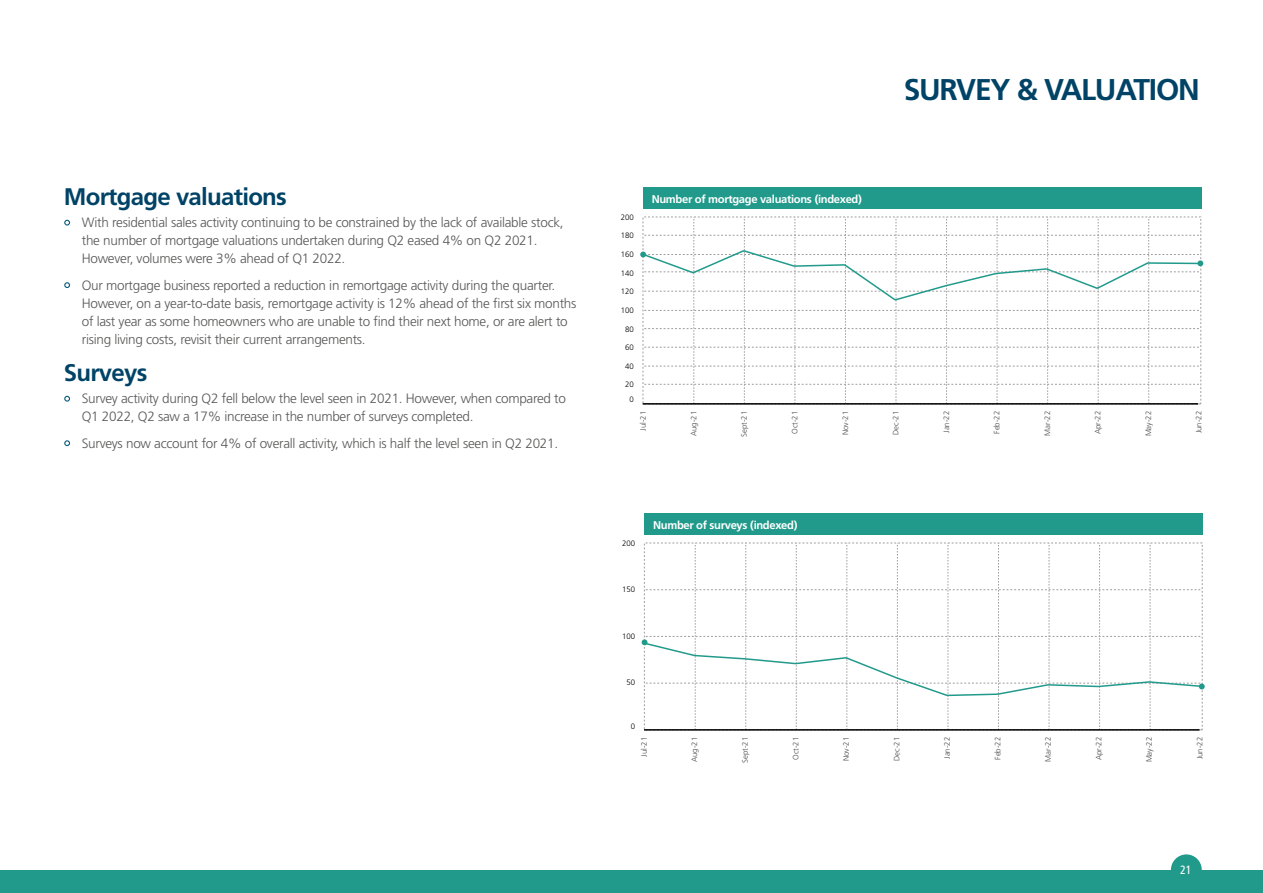
<style>
.page{position:relative;width:1263px;height:893px;background:#fff}
.page>*{position:absolute;margin:0;border:0;box-sizing:border-box;transform-origin:0 0}
.t1{font:700 30px "Frutiger LT Std";letter-spacing:-.04em;color:#004366}
.t2{font:700 24px "Frutiger LT Std";letter-spacing:-.03em;color:#004366}
.t3{font:300 13.5px/18px "Frutiger LT Std";letter-spacing:-.02em;color:#575756}
.t4{font:condensed 12px "Frutiger LT Std";color:#fff}
.t5{font:700 11.25px "Frutiger LT Std";letter-spacing:-.03em;color:#fff}
.t6{font:300 7.8px "Frutiger LT Std";color:#4a4a49}
.t7{font:300 7.8px "Frutiger LT Std";color:#000}
.s1{color:#0b5d7f}
</style>
<div class="page">
<hr style="left:643px;top:403px;width:555px;height:2px;background:#000">
<div style="left:643px;top:188px;width:558px;height:21px;background:#219a8b"></div>
<svg style="left:640px;top:217px;width:563px;height:187px"></svg>
<hr style="left:644px;top:729px;width:556px;height:2px;background:#000">
<div style="left:644px;top:514px;width:558px;height:21px;background:#219a8b"></div>
<svg style="left:642px;top:543px;width:563px;height:187px"></svg>
<div style="left:0;top:870px;width:1263px;height:23px;background:#219a8b"></div>
<div style="left:1171px;top:854px;width:31px;height:31px;background:#219a8b;border-radius:50%"></div>
<h2 class="t2" style="left:64px;top:183px;width:225px">Mortgage valuations</h2>
<p class="t3" style="left:82px;top:214px;width:483px;text-indent:-18px"><span class="s1">•</span> With residential sales activity continuing to be constrained by the lack of available stock, the number of mortgage valuations undertaken during Q2 eased 4% on Q2 2021.<br>However, volumes were 3% ahead of Q1 2022.</p>
<p class="t3" style="left:82px;top:276px;width:496px;text-indent:-18px"><span class="s1">•</span> Our mortgage business reported a reduction in remortgage activity during the quarter.<br>However, on a year-to-date basis, remortgage activity is 12% ahead of the first six months of last year as some homeowners who are unable to find their next home, or are alert to rising living costs, revisit their current arrangements.</p>
<h2 class="t2" style="left:64px;top:359px;width:85px">Surveys</h2>
<p class="t3" style="left:82px;top:390px;width:486px;text-indent:-18px"><span class="s1">•</span> Survey activity during Q2 fell below the level seen in 2021. However, when compared to<br>Q1 2022, Q2 saw a 17% increase in the number of surveys completed.</p>
<p class="t3" style="left:64px;top:434px;width:496px"><span class="s1">•</span> Surveys now account for 4% of overall activity, which is half the level seen in Q2 2021.</p>
<p class="t7" style="left:621px;top:213px;width:15px">200</p>
<p class="t7" style="left:621px;top:231px;width:15px">180</p>
<p class="t7" style="left:621px;top:250px;width:15px">160</p>
<p class="t7" style="left:621px;top:268px;width:15px">140</p>
<p class="t7" style="left:621px;top:287px;width:15px">120</p>
<p class="t7" style="left:621px;top:306px;width:15px">100</p>
<p class="t7" style="left:625px;top:324px;width:10px">80</p>
<p class="t7" style="left:625px;top:343px;width:10px">60</p>
<p class="t7" style="left:625px;top:362px;width:10px">40</p>
<p class="t7" style="left:625px;top:380px;width:10px">20</p>
<p class="t7" style="left:630px;top:395px;width:6px">0</p>
<p class="t5" style="left:652px;top:192px;width:212px">Number of mortgage valuations (indexed)</p>
<h1 class="t1" style="left:904px;top:72px;width:298px">SURVEY &amp; VALUATION</h1>
<p class="t6" style="left:639px;top:431px;width:21px;rotate:-90deg">Jul-21</p>
<p class="t6" style="left:689px;top:436px;width:27px;rotate:-90deg">Aug-21</p>
<p class="t6" style="left:740px;top:437px;width:28px;rotate:-90deg">Sept-21</p>
<p class="t6" style="left:790px;top:434px;width:24px;rotate:-90deg">Oct-21</p>
<p class="t6" style="left:841px;top:435px;width:26px;rotate:-90deg">Nov-21</p>
<p class="t6" style="left:891px;top:435px;width:25px;rotate:-90deg">Dec-21</p>
<p class="t6" style="left:942px;top:433px;width:24px;rotate:-90deg">Jan-22</p>
<p class="t6" style="left:992px;top:434px;width:24px;rotate:-90deg">Feb-22</p>
<p class="t6" style="left:1043px;top:436px;width:26px;rotate:-90deg">Mar-22</p>
<p class="t6" style="left:1093px;top:434px;width:25px;rotate:-90deg">Apr-22</p>
<p class="t6" style="left:1144px;top:436px;width:27px;rotate:-90deg">May-22</p>
<p class="t6" style="left:1194px;top:433px;width:24px;rotate:-90deg">Jun-22</p>
<p class="t7" style="left:622px;top:539px;width:15px">200</p>
<p class="t7" style="left:622px;top:585px;width:15px">150</p>
<p class="t7" style="left:622px;top:632px;width:15px">100</p>
<p class="t7" style="left:627px;top:678px;width:10px">50</p>
<p class="t7" style="left:631px;top:722px;width:6px">0</p>
<p class="t5" style="left:653px;top:518px;width:146px">Number of surveys (indexed)</p>
<p class="t6" style="left:640px;top:757px;width:21px;rotate:-90deg">Jul-21</p>
<p class="t6" style="left:690px;top:762px;width:27px;rotate:-90deg">Aug-21</p>
<p class="t6" style="left:741px;top:763px;width:28px;rotate:-90deg">Sept-21</p>
<p class="t6" style="left:791px;top:760px;width:24px;rotate:-90deg">Oct-21</p>
<p class="t6" style="left:842px;top:761px;width:26px;rotate:-90deg">Nov-21</p>
<p class="t6" style="left:892px;top:761px;width:25px;rotate:-90deg">Dec-21</p>
<p class="t6" style="left:943px;top:759px;width:24px;rotate:-90deg">Jan-22</p>
<p class="t6" style="left:993px;top:760px;width:24px;rotate:-90deg">Feb-22</p>
<p class="t6" style="left:1044px;top:762px;width:26px;rotate:-90deg">Mar-22</p>
<p class="t6" style="left:1094px;top:760px;width:25px;rotate:-90deg">Apr-22</p>
<p class="t6" style="left:1145px;top:762px;width:27px;rotate:-90deg">May-22</p>
<p class="t6" style="left:1195px;top:759px;width:24px;rotate:-90deg">Jun-22</p>
<p class="t4" style="left:1180px;top:863px;width:13px">21</p>
</div>
